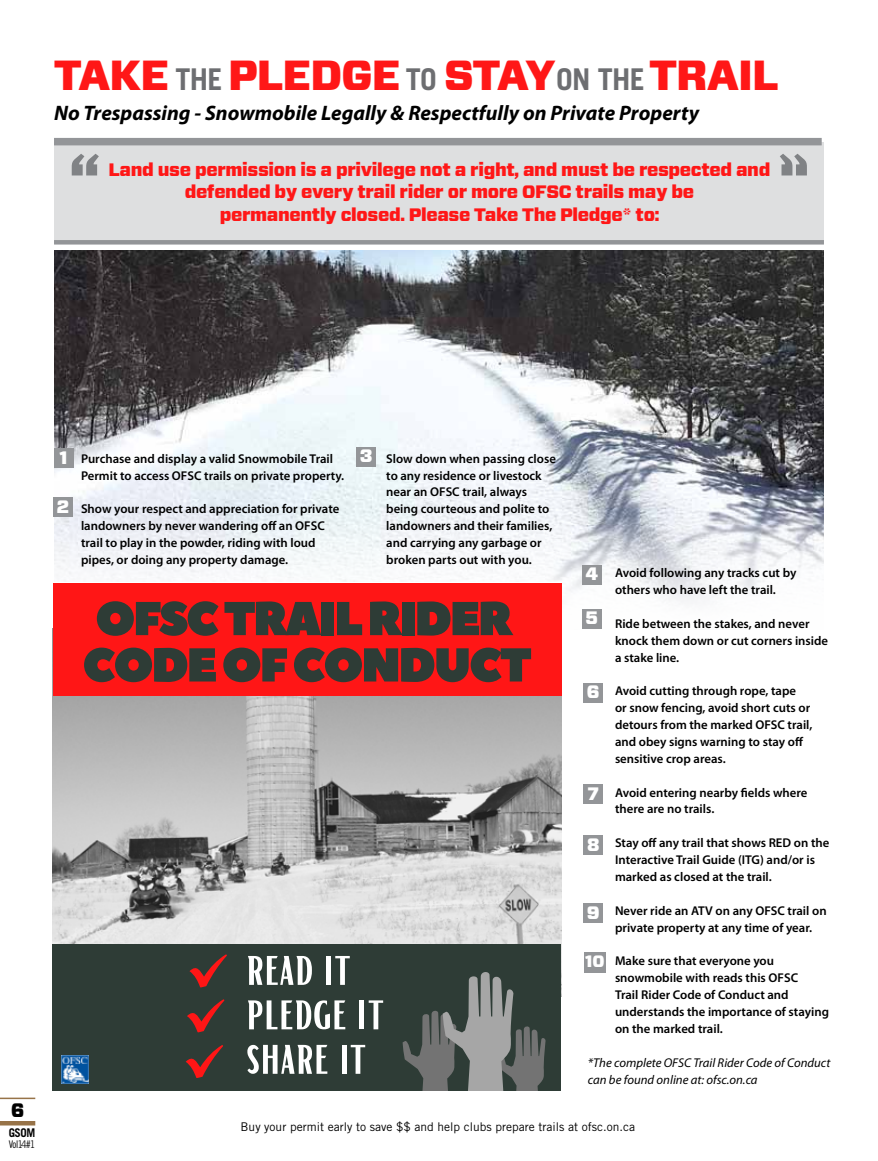
<style>
.page{position:relative;width:878px;height:1161px;background:#fff}
.page>*{position:absolute;margin:0;border:0;box-sizing:border-box;transform-origin:0 0}
.t1{font:900 60px "Forza";color:#808285}
.t2{font:900 42px "Forza";letter-spacing:-.02em;color:#ff1717}
.t3{font:italic 700 21px "Myriad Pro";color:#000}
.t4{font:900 19.5px "Forza";color:#000;scale:.95 1}
.t5{font:900 18px/22.5px "Forza";letter-spacing:-.02em;color:#ff1717;text-align:center}
.t6{font:900 18px "Forza";color:#fff}
.t7{font:900 16.5px "Forza";color:#fff}
.t8{font:600 12.75px/17px "Myriad Pro";color:#000}
.t9{font:italic 12.75px/17px "Myriad Pro";color:#000}
.t10{font:12px "Trade Gothic LT Std";color:#000}
.t11{font:700 12px "Trade Gothic LT Std";color:#000;scale:.95 1}
.t12{font:10.5px "Trade Gothic LT Std Cn 18";color:#000;scale:.95 1}
.s1{font-family:"Trade Gothic LT Std";font-weight:700;font-size:30px;color:#6d6e71}
.s2{font-family:"Trade Gothic LT Std";font-weight:300}
</style>
<div class="page">
<div style="left:0;top:1121px;width:35px;height:5px;background:#977348"></div>
<hr style="left:0;top:1098px;width:35px;height:1px;background:#977348">
<div style="left:54px;top:143px;width:770px;height:98px;background:#dedfe0"></div>
<img style="left:54px;top:251px;width:770px;height:259px">
<svg style="left:52px;top:510px;width:772px;height:119px;fill:#f4f6f9"></svg>
<img style="left:53px;top:696px;width:508px;height:249px">
<div style="left:53px;top:945px;width:508px;height:146px;background:#2e3c36"></div>
<img style="left:62px;top:1055px;width:26px;height:28px">
<svg style="left:189px;top:954px;width:38px;height:33px"></svg>
<svg style="left:187px;top:999px;width:37px;height:33px"></svg>
<svg style="left:186px;top:1045px;width:37px;height:33px"></svg>
<svg style="left:248px;top:956px;width:64px;height:29px"></svg>
<div style="left:326px;top:956px;width:5px;height:29px;background:#fff"></div>
<svg style="left:335px;top:956px;width:15px;height:29px"></svg>
<svg style="left:248px;top:1000px;width:97px;height:29px"></svg>
<div style="left:359px;top:1000px;width:5px;height:29px;background:#fff"></div>
<svg style="left:368px;top:1000px;width:15px;height:29px"></svg>
<svg style="left:247px;top:1045px;width:80px;height:29px"></svg>
<div style="left:341px;top:1045px;width:5px;height:29px;background:#fff"></div>
<svg style="left:351px;top:1045px;width:14px;height:29px"></svg>
<div style="left:53px;top:583px;width:508px;height:113px;background:#ff1616"></div>
<svg style="left:97px;top:601px;width:121px;height:35px"></svg>
<svg style="left:224px;top:601px;width:97px;height:34px"></svg>
<div style="left:322px;top:602px;width:12px;height:33px;background:#2e3c36"></div>
<svg style="left:337px;top:602px;width:25px;height:33px"></svg>
<svg style="left:370px;top:601px;width:32px;height:34px"></svg>
<div style="left:402px;top:602px;width:12px;height:33px;background:#2e3c36"></div>
<svg style="left:417px;top:601px;width:96px;height:35px"></svg>
<svg style="left:84px;top:648px;width:132px;height:34px"></svg>
<svg style="left:223px;top:648px;width:64px;height:34px"></svg>
<svg style="left:294px;top:648px;width:237px;height:34px"></svg>
<svg style="left:402px;top:972px;width:143px;height:119px"></svg>
<div style="left:54px;top:138px;width:767px;height:7px;background:#939598"></div>
<div style="left:54px;top:240px;width:770px;height:5px;background:#939598"></div>
<div style="left:54px;top:448px;width:19px;height:20px;background:#939598"></div>
<div style="left:582px;top:565px;width:19px;height:20px;background:#939598"></div>
<div style="left:584px;top:784px;width:19px;height:20px;background:#939598"></div>
<div style="left:53px;top:497px;width:19px;height:20px;background:#939598"></div>
<div style="left:582px;top:609px;width:19px;height:20px;background:#939598"></div>
<div style="left:584px;top:835px;width:19px;height:20px;background:#939598"></div>
<div style="left:357px;top:447px;width:19px;height:20px;background:#939598"></div>
<div style="left:584px;top:683px;width:19px;height:20px;background:#939598"></div>
<div style="left:584px;top:953px;width:21px;height:20px;background:#939598"></div>
<div style="left:584px;top:903px;width:19px;height:20px;background:#939598"></div>
<h2 class="t2" style="left:54px;top:47px;width:726px">TAKE <span class="s1">THE</span> PLEDGE <span class="s1">TO</span> STAY<span class="s1">ON THE</span> TRAIL</h2>
<h3 class="t3" style="left:54px;top:99px;width:646px">No Trespassing - Snowmobile Legally &amp; Respectfully on Private Property</h3>
<h3 class="t5" style="left:109px;top:159px;width:663px">Land use permission is a privilege not a right, and must be respected and defended by every trail rider or more OFSC trails may be<br>permanently closed. Please Take The Pledge* to:</h3>
<h1 class="t1" style="left:70px;top:135px;width:32px">“</h1>
<h3 class="t4" style="left:11px;top:1097px;width:15px">6</h3>
<p class="t11" style="left:9px;top:1126px;width:29px">GSOM</p>
<p class="t12" style="left:9px;top:1138px;width:29px">Vol<span class="s2">14</span>#<span class="s2">1</span></p>
<h3 class="t6" style="left:59px;top:445px;width:10px">1</h3>
<p class="t8" style="left:81px;top:450px;width:265px;text-indent:-27px">1. Purchase and display a valid Snowmobile Trail<br>Permit to access OFSC trails on private property.</p>
<p class="t8" style="left:81px;top:500px;width:260px;text-indent:-27px">2. Show your respect and appreciation for private landowners by never wandering off an OFSC trail to play in the powder, riding with loud pipes, or doing any property damage.</p>
<h3 class="t6" style="left:56px;top:494px;width:14px">2</h3>
<h3 class="t6" style="left:360px;top:444px;width:14px">3</h3>
<p class="t8" style="left:386px;top:450px;width:171px;text-indent:-27px">3. Slow down when passing close to any residence or livestock near an OFSC trail, always being courteous and polite to landowners and their families, and carrying any garbage or broken parts out with you.</p>
<h3 class="t6" style="left:585px;top:562px;width:14px">4</h3>
<p class="t8" style="left:588px;top:564px;width:210px;text-align:center">4. Avoid following any tracks cut by others who have left the trail.</p>
<p class="t8" style="left:615px;top:615px;width:215px;text-indent:-27px">5. Ride between the stakes, and never knock them down or cut corners inside a stake line.</p>
<p class="t8" style="left:615px;top:682px;width:199px;text-indent:-27px">6. Avoid cutting through rope, tape<br>or snow fencing, avoid short cuts or detours from the marked OFSC trail, and obey signs warning to stay off sensitive crop areas.</p>
<p class="t8" style="left:615px;top:784px;width:194px;text-indent:-27px">7. Avoid entering nearby fields where there are no trails.</p>
<p class="t8" style="left:615px;top:834px;width:216px;text-indent:-27px">8. Stay off any trail that shows RED on the<br>Interactive Trail Guide (ITG) and/or is marked as closed at the trail.</p>
<p class="t8" style="left:615px;top:902px;width:213px;text-indent:-27px">10. Never ride an ATV on any OFSC trail on private property at any time of year.</p>
<p class="t8" style="left:615px;top:952px;width:215px;text-indent:-27px">11. Make sure that everyone you snowmobile with reads this OFSC<br>Trail Rider Code of Conduct and understands the importance of staying on the marked trail.</p>
<p class="t9" style="left:588px;top:1054px;width:244px">*The complete OFSC Trail Rider Code of Conduct can be found online at: ofsc.on.ca</p>
<h3 class="t6" style="left:585px;top:606px;width:14px">5</h3>
<h3 class="t6" style="left:587px;top:680px;width:14px">6</h3>
<h3 class="t6" style="left:587px;top:781px;width:13px">7</h3>
<h3 class="t6" style="left:587px;top:832px;width:14px">8</h3>
<h3 class="t6" style="left:587px;top:900px;width:14px">9</h3>
<p class="t7" style="left:585px;top:950px;width:21px">10</p>
<p class="t10" style="left:241px;top:1119px;width:396px">Buy your permit early to save $$ and help clubs prepare trails at ofsc.on.ca</p>
</div>
